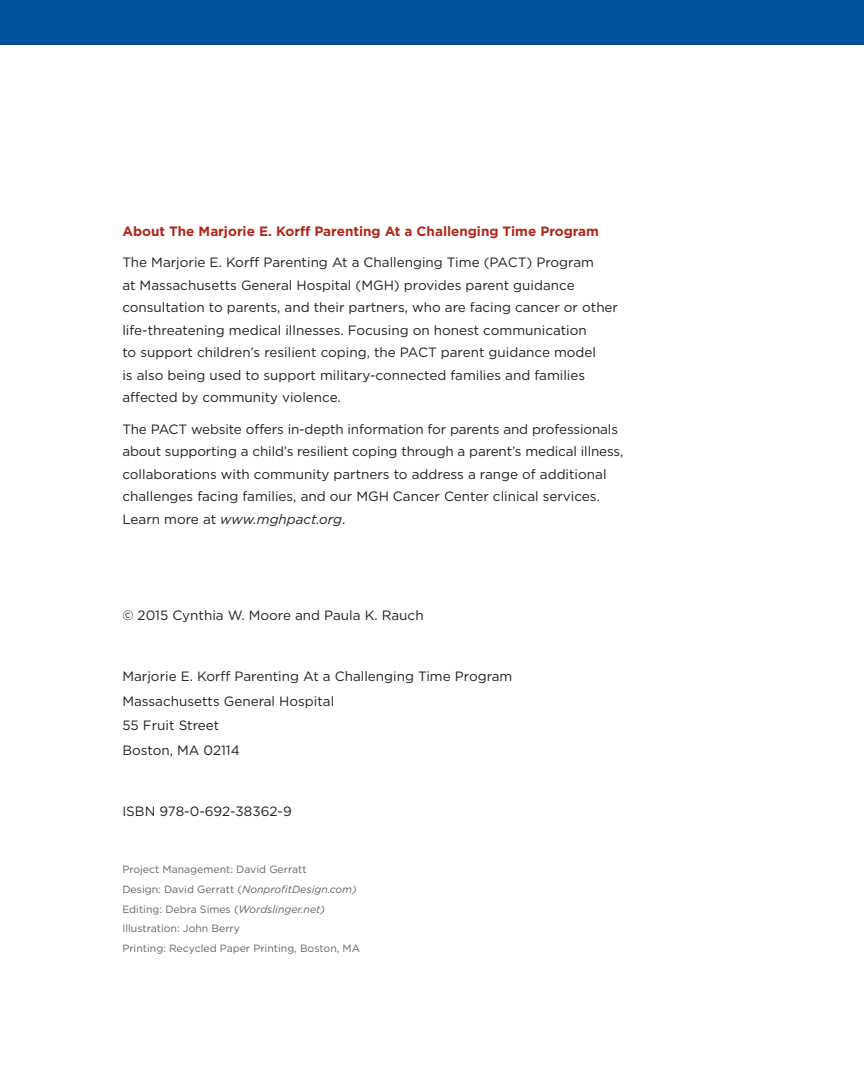
<style>
.page{position:relative;width:864px;height:1080px;background:#fff}
.page>*{position:absolute;margin:0;border:0;box-sizing:border-box;transform-origin:0 0}
.t1{font:13.5px/22.5px "Gotham";color:#231f20}
.t2{font:700 13.5px "Gotham";color:#b0281a}
.t3{font:10.5px/19.5px "Gotham";color:#636366}
.s1{font-style:italic}
</style>
<div class="page">
<div style="left:0;top:0;width:863px;height:45px;background:#01519b"></div>
<p class="t2" style="left:122px;top:222px;width:478px">About The Marjorie E. Korff Parenting At a Challenging Time Program</p>
<p class="t1" style="left:122px;top:251px;width:497px">The Marjorie E. Korff Parenting At a Challenging Time (PACT) Program<br>at Massachusetts General Hospital (MGH) provides parent guidance consultation to parents, and their partners, who are facing cancer or other life-threatening medical illnesses. Focusing on honest communication<br>to support children’s resilient coping, the PACT parent guidance model<br>is also being used to support military-connected families and families affected by community violence.</p>
<p class="t1" style="left:122px;top:418px;width:503px">The PACT website offers in-depth information for parents and professionals about supporting a child’s resilient coping through a parent’s medical illness, collaborations with community partners to address a range of additional challenges facing families, and our MGH Cancer Center clinical services.<br>Learn more at <span class="s1">www.mghpact.org</span>.</p>
<p class="t1" style="left:122px;top:604px;width:303px">© 2015 Cynthia W. Moore and Paula K. Rauch</p>
<p class="t1" style="left:122px;top:664px;width:392px;line-height:24.6px">Marjorie E. Korff Parenting At a Challenging Time Program<br>Massachusetts General Hospital<br>55 Fruit Street<br>Boston, MA 02114</p>
<p class="t1" style="left:122px;top:799px;width:171px">ISBN 978-0-692-38362-9</p>
<p class="t3" style="left:122px;top:860px;width:239px">Project Management: David Gerratt<br>Design: David Gerratt (<span class="s1">NonprofitDesign.com)<br></span>Editing: Debra Simes (<span class="s1">Wordslinger.net)<br></span>Illustration: John Berry<br>Printing: Recycled Paper Printing, Boston, MA</p>
</div>
